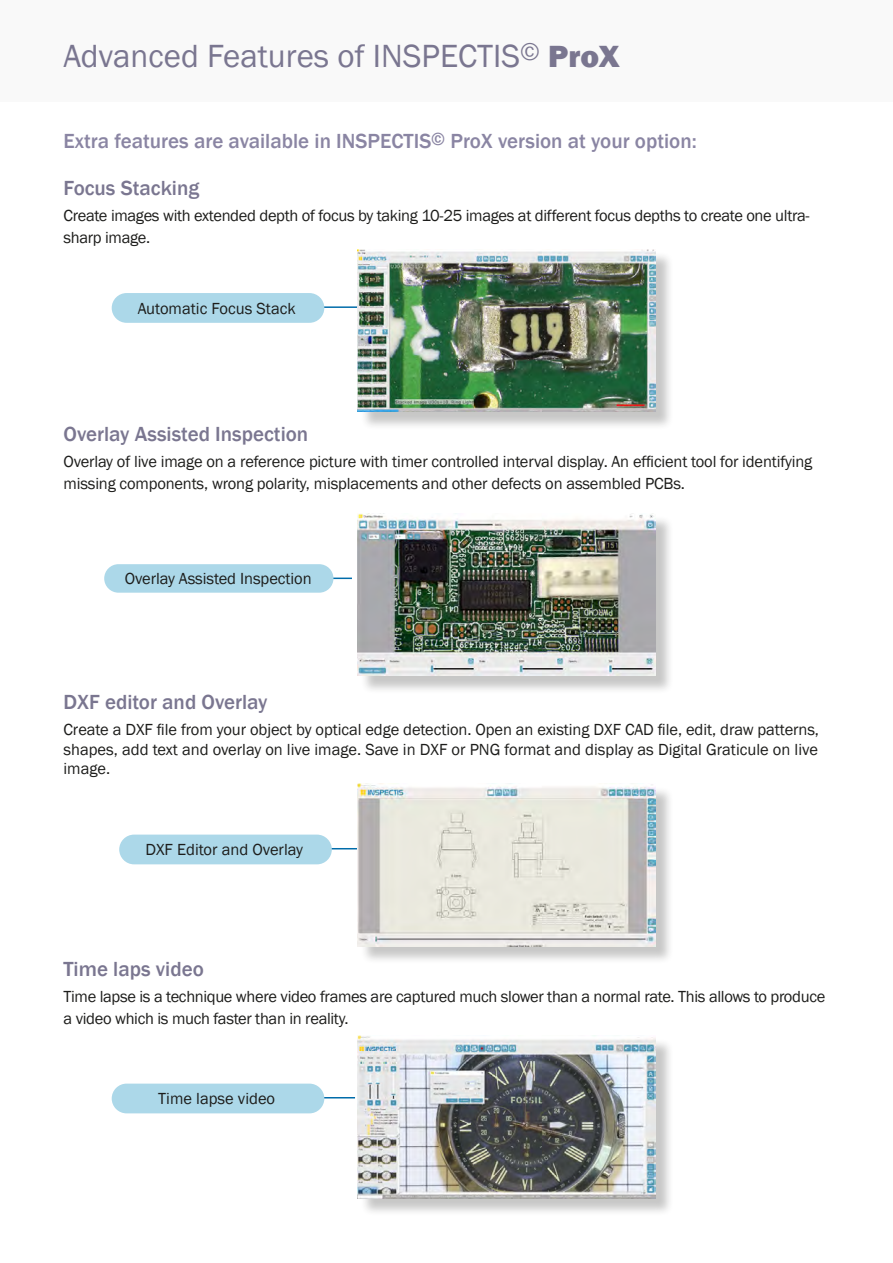
<style>
.page{position:relative;width:893px;height:1263px;background:#fff}
.page>*{position:absolute;margin:0;border:0;box-sizing:border-box;transform-origin:0 0}
.t1{font:33px "Franklin Gothic";color:#7a7690}
.t2{font:500 21px "Franklin Gothic";color:#7a7690}
.t3{font:500 21px "Franklin Gothic";color:#8a85a3}
.t4{font:16.5px/22.5px "Franklin Gothic";letter-spacing:-.01em;color:#1d1d1b}
.s1{font-weight:800;font-size:31.5px}
.s2{font-size:18px}
</style>
<div class="page">
<div style="left:0;top:0;width:893px;height:101px;background:#f9f9f9"></div>
<hr style="left:292px;top:306px;width:67px;height:2px;background:#006caa">
<div style="left:112px;top:293px;width:212px;height:30px;background:#acd8e9;border-radius:15px"></div>
<div style="left:360px;top:252px;width:314px;height:178px;background:#1d1d1b;opacity:.25"></div>
<img style="left:358px;top:249px;width:297px;height:163px">
<hr style="left:284px;top:578px;width:68px;height:1px;background:#006caa">
<div style="left:104px;top:564px;width:229px;height:29px;background:#acd8e9;border-radius:14px"></div>
<div style="left:360px;top:515px;width:314px;height:179px;background:#1d1d1b;opacity:.25"></div>
<img style="left:358px;top:513px;width:297px;height:163px">
<hr style="left:295px;top:848px;width:68px;height:1px;background:#006caa">
<div style="left:119px;top:834px;width:213px;height:30px;background:#acd8e9;border-radius:15px"></div>
<div style="left:360px;top:786px;width:314px;height:178px;background:#1d1d1b;opacity:.25"></div>
<img style="left:358px;top:783px;width:297px;height:163px">
<hr style="left:288px;top:1097px;width:67px;height:1px;background:#006caa">
<div style="left:112px;top:1083px;width:212px;height:30px;background:#acd8e9;border-radius:15px"></div>
<div style="left:360px;top:1038px;width:314px;height:178px;background:#1d1d1b;opacity:.25"></div>
<img style="left:358px;top:1035px;width:297px;height:163px">
<p class="t1" style="left:64px;top:36px;width:557px">Advanced Features of INSPECTIS<sup>©</sup> <span class="s1">ProX</span></p>
<p class="t3" style="left:64px;top:128px;width:635px">Extra features are available in INSPECTIS<span class="s2">©</span> ProX version at your option:</p>
<p class="t2" style="left:64px;top:175px;width:137px">Focus Stacking</p>
<p class="t4" style="left:64px;top:204px;width:748px">Create images with extended depth of focus by taking 10-25 images at different focus depths to create one ultra&shy;sharp image.</p>
<p class="t4" style="left:138px;top:297px;width:159px">Automatic Focus Stack</p>
<p class="t2" style="left:64px;top:421px;width:246px">Overlay Assisted Inspection</p>
<p class="t4" style="left:64px;top:450px;width:750px">Overlay of live image on a reference picture with timer controlled interval display. An efficient tool for identifying missing components, wrong polarity, misplacements and other defects on assembled PCBs.</p>
<p class="t4" style="left:125px;top:568px;width:188px">Overlay Assisted Inspection</p>
<p class="t2" style="left:64px;top:689px;width:206px">DXF editor and Overlay</p>
<p class="t4" style="left:64px;top:720px;width:757px;line-height:19.8px">Create a DXF file from your object by optical edge detection. Open an existing DXF CAD file, edit, draw patterns, shapes, add text and overlay on live image. Save in DXF or PNG format and display as Digital Graticule on live</p>
<p class="t4" style="left:64px;top:758px;width:48px">image.</p>
<p class="t4" style="left:145px;top:839px;width:159px">DXF Editor and Overlay</p>
<p class="t2" style="left:64px;top:956px;width:142px">Time laps video</p>
<p class="t4" style="left:64px;top:985px;width:763px">Time lapse is a technique where video frames are captured much slower than a normal rate. This allows to produce a video which is much faster than in reality.</p>
<p class="t4" style="left:158px;top:1088px;width:118px">Time lapse video</p>
</div>
